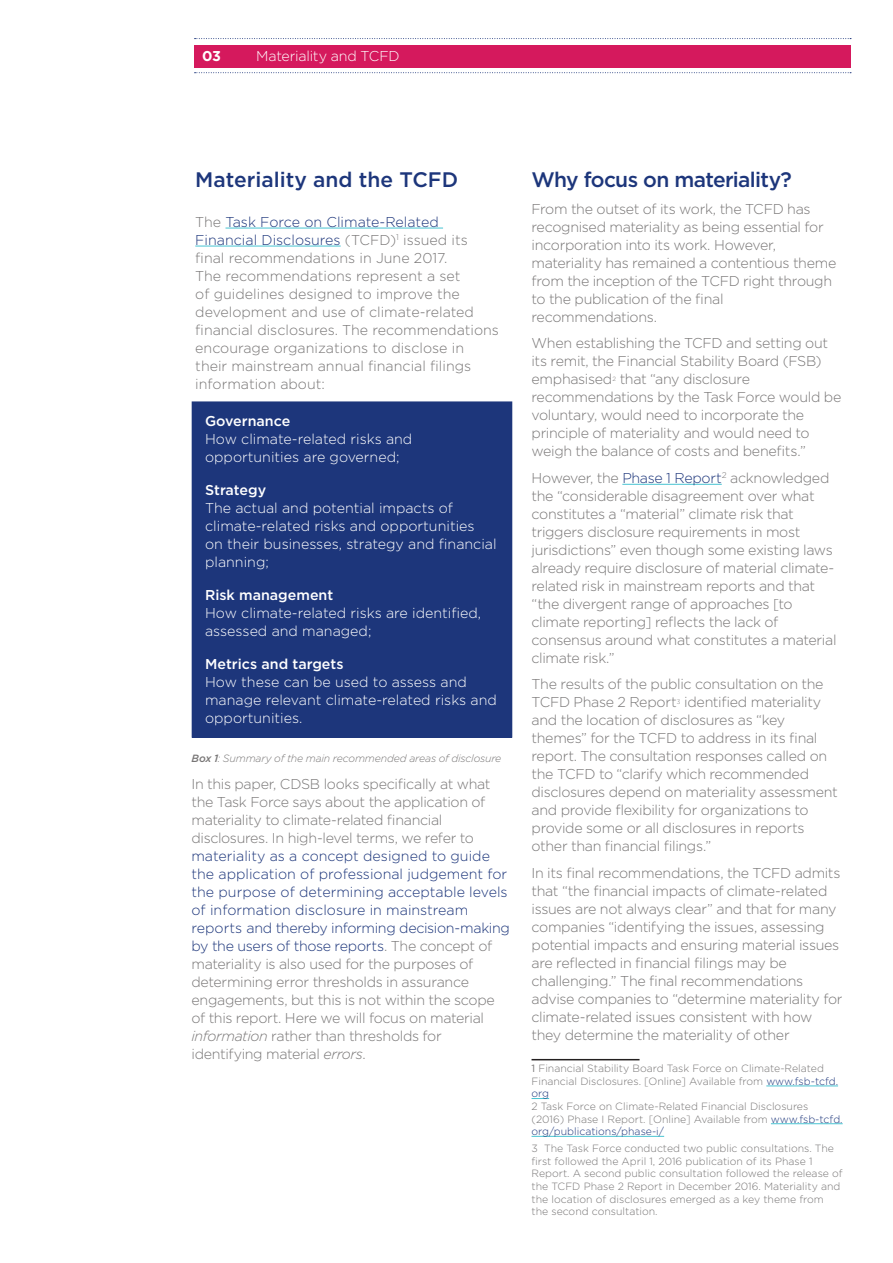
<style>
.page{position:relative;width:893px;height:1263px;background:#fff}
.page>*{position:absolute;margin:0;border:0;box-sizing:border-box;transform-origin:0 0}
.Heading{font:500 21px "Gotham";letter-spacing:-.035em;color:#1d367b}
.heading_1{font:500 21px "Gotham";color:#1d367b}
.Body_Copy{font:300 14.25px/18px "Gotham";letter-spacing:-.025em;color:#787676}
.Medium_Grid_1_-_Acce{font:300 14.25px/18px "Gotham";color:#fff}
.heading_1-2{font:300 14.25px/18px "Gotham";color:#787676}
.t1{font:700 14.25px "Gotham";color:#fff}
.t2{font:300 10.5px/12.6px "Gotham";color:#787676}
.Body_Copy-2{font:italic 300 10.5px "Gotham";letter-spacing:-.015em;color:#787676}
.Body_Copy-3{font:300 6.15px "Gotham";color:#787676}
.s1{color:#1d367b}
.s2{font-weight:500}
.s3{font-style:italic}
.s4{font-weight:400}
</style>
<div class="page">
<div style="left:194px;top:45px;width:656px;height:23px;background:#d5195d"></div>
<svg style="left:195px;top:38px;width:656px;height:1px"></svg>
<svg style="left:195px;top:72px;width:656px;height:1px"></svg>
<hr style="left:225px;top:228px;width:218px;height:1px;background:#47c3d2">
<hr style="left:195px;top:246px;width:146px;height:1px;background:#47c3d2">
<hr style="left:622px;top:484px;width:100px;height:1px;background:#47c3d2">
<hr style="left:531px;top:1059px;width:108px;height:1px;background:#231f20">
<hr style="left:766px;top:1085px;width:72px;height:1px;background:#47c3d2">
<svg style="left:531px;top:1098px;width:18px;height:1px"></svg>
<hr style="left:771px;top:1123px;width:72px;height:1px;background:#47c3d2">
<hr style="left:531px;top:1136px;width:133px;height:1px;background:#47c3d2">
<div style="left:192px;top:402px;width:320px;height:335px;background:#1d367b"></div>
<p class="t1" style="left:202px;top:46px;width:20px">03</p>
<p class="Medium_Grid_1_-_Acce" style="left:256px;top:46px;width:145px">Materiality and TCFD</p>
<p class="heading_1" style="left:195px;top:166px;width:264px">Materiality and the TCFD</p>
<p class="heading_1-2" style="left:195px;top:212px;width:305px">The <span class="s1">Task Force on Climate-Related Financial Disclosures</span> (TCFD)<sup>1</sup> issued its final recommendations in June 2017.<br>The recommendations represent a set<br>of guidelines designed to improve the development and use of climate-related financial disclosures. The recommendations encourage organizations to disclose in their mainstream annual financial filings information about:</p>
<p class="Medium_Grid_1_-_Acce" style="left:205px;top:412px;width:209px"><span class="s2">Governance<br></span>How climate-related risks and opportunities are governed;</p>
<p class="Medium_Grid_1_-_Acce" style="left:205px;top:481px;width:293px"><span class="s2">Strategy<br></span>The actual and potential impacts of climate-related risks and opportunities<br>on their businesses, strategy and financial planning;</p>
<p class="Medium_Grid_1_-_Acce" style="left:205px;top:586px;width:278px"><span class="s2">Risk management<br></span>How climate-related risks are identified, assessed and managed;</p>
<p class="Medium_Grid_1_-_Acce" style="left:205px;top:655px;width:293px"><span class="s2">Metrics and targets<br></span>How these can be used to assess and manage relevant climate-related risks and opportunities.</p>
<p class="Body_Copy-2" style="left:191px;top:752px;width:311px"><span class="s2">Box 1</span>: Summary of the main recommended areas of disclosure</p>
<p class="Body_Copy" style="left:191px;top:774px;width:320px">In this paper, CDSB looks specifically at what the Task Force says about the application of materiality to climate-related financial disclosures. In high-level terms, we refer to <span class="s1">materiality as a concept designed to guide the application of professional judgement for the purpose of determining acceptable levels of information disclosure in mainstream reports and thereby informing decision-making by the users of those reports</span>. The concept of materiality is also used for the purposes of determining error thresholds in assurance engagements, but this is not within the scope of this report. Here we will focus on material <span class="s3">information</span> rather than thresholds for identifying material <span class="s3">errors</span>.</p>
<p class="Heading" style="left:531px;top:166px;width:262px">Why focus on materiality?</p>
<p class="Body_Copy" style="left:531px;top:199px;width:306px">From the outset of its work, the TCFD has recognised materiality as being essential for incorporation into its work. However, materiality has remained a contentious theme from the inception of the TCFD right through to the publication of the final recommendations.</p>
<p class="Body_Copy" style="left:531px;top:334px;width:298px">When establishing the TCFD and setting out its remit, the Financial Stability Board (FSB) emphasised</p>
<p class="Body_Copy" style="left:531px;top:370px;width:311px;text-indent:88px">that “any disclosure recommendations by the Task Force would be voluntary, would need to incorporate the principle of materiality and would need to weigh the balance of costs and benefits.”</p>
<p class="Body_Copy" style="left:531px;top:468px;width:306px">However, the <span class="s1">Phase 1 Report</span><sup>2</sup> acknowledged the “considerable disagreement over what constitutes a “material” climate risk that triggers disclosure requirements in most jurisdictions” even though some existing laws already require disclosure of material climate&shy;related risk in mainstream reports and that “the divergent range of approaches [to climate reporting] reflects the lack of consensus around what constitutes a material climate risk.”</p>
<p class="Body_Copy" style="left:531px;top:675px;width:294px">The results of the public consultation on the<br>TCFD Phase 2 Report</p>
<p class="Body_Copy-3" style="left:612px;top:375px;width:5px">2</p>
<p class="Body_Copy" style="left:531px;top:693px;width:308px;text-indent:153px">identified materiality and the location of disclosures as “key themes” for the TCFD to address in its final report. The consultation responses called on the TCFD to “clarify which recommended disclosures depend on materiality assessment and provide flexibility for organizations to provide some or all disclosures in reports other than financial filings.”</p>
<p class="Body_Copy" style="left:531px;top:863px;width:313px">In its final recommendations, the TCFD admits that “the financial impacts of climate-related issues are not always clear” and that for many companies “identifying the issues, assessing potential impacts and ensuring material issues are reflected in financial filings may be challenging.” The final recommendations advise companies to “determine materiality for climate-related issues consistent with how they determine the materiality of other</p>
<p class="t2" style="left:531px;top:1062px;width:308px"><span class="s4">1</span> Financial Stability Board Task Force on Climate-Related<br>Financial Disclosures. [Online] Available from <span class="s1">www.fsb-tcfd. org</span></p>
<p class="t2" style="left:531px;top:1100px;width:313px">2 Task Force on Climate-Related Financial Disclosures (2016) Phase I Report. [Online] Available from <span class="s1">www.fsb-tcfd. org/publications/phase-i/</span></p>
<p class="t2" style="left:531px;top:1142px;width:313px">3 The Task Force conducted two public consultations. The first followed the April 1, 2016 publication of its Phase 1<br>Report. A second public consultation followed the release of the TCFD Phase 2 Report in December 2016. Materiality and the location of disclosures emerged as a key theme from the second consultation.</p>
<p class="Body_Copy-3" style="left:677px;top:698px;width:5px">3</p>
</div>
